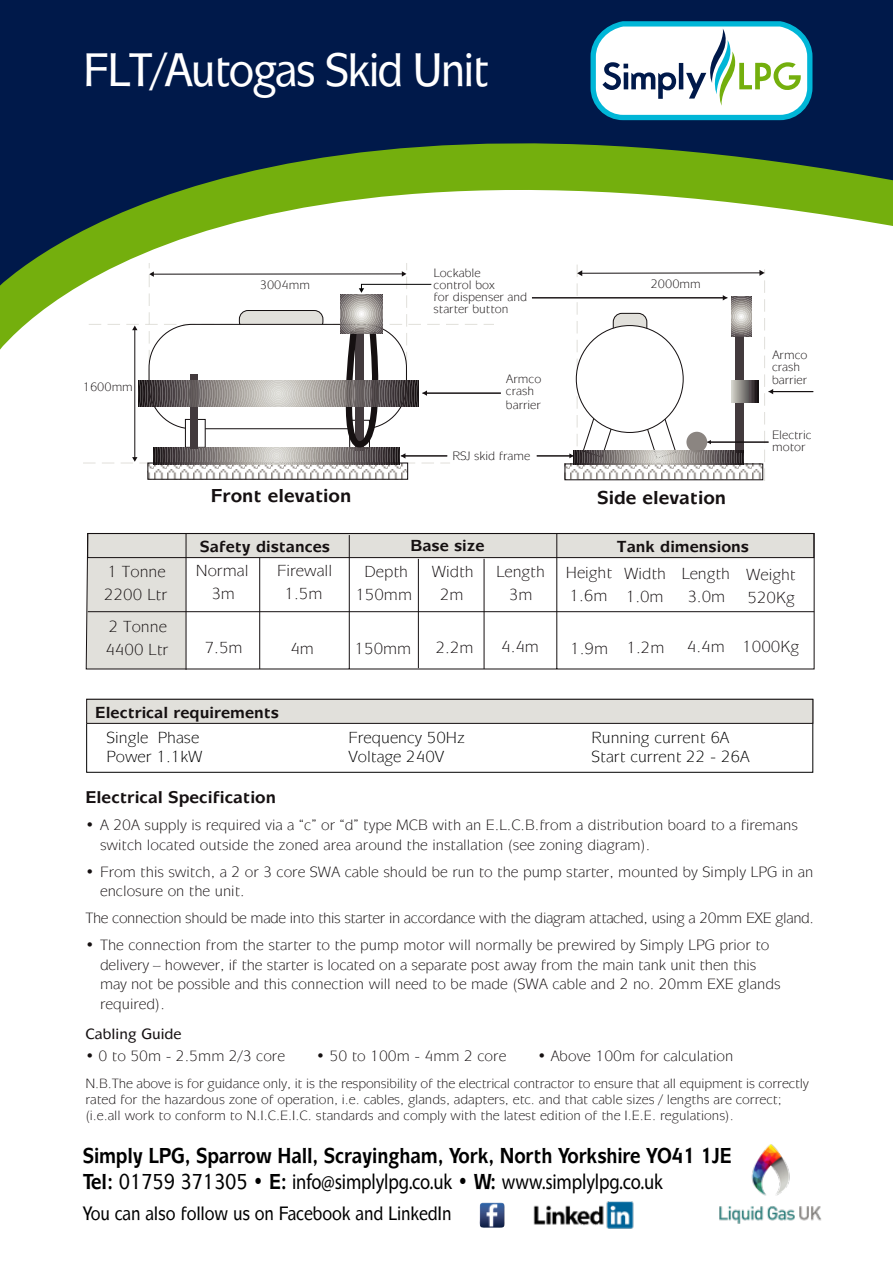
<style>
.page{position:relative;width:893px;height:1263px;background:#fff}
.page>*{position:absolute;margin:0;border:0;box-sizing:border-box;transform-origin:0 0}
.t1{font:500 47.25px "Mixage IT Cby BT";letter-spacing:-.05em;color:#fff;scale:.91 1}
.t2{font:700 21.75px "Mixage IT Cby BT";letter-spacing:-.01em;color:#000;scale:.85 1}
.t3{font:21.75px "Myriad Pro";letter-spacing:-.01em;color:#000;scale:.85 1}
.t4{font:500 19.5px "Mixage IT Cby BT";letter-spacing:-.01em;color:#000;scale:.85 1}
.t5{font:700 18.75px "Mixage IT Cby BT";color:#151011}
.t6{font:700 17.1px "Mixage IT Cby BT";color:#151011}
.t7{font:16.05px/23px "Mixage IT Cby BT";color:#151011}
.t8{font:16.05px "Mixage IT Cby BT";color:#000}
.t9{font:700 16.05px "Mixage IT Cby BT";color:#151011}
.t10{font:15px/19.5px "Mixage IT Cby BT";color:#151011}
.t11{font:15px "Mixage IT Cby BT";letter-spacing:-.025em;color:#151011}
.t12{font:500 15px "Mixage IT Cby BT";color:#151011}
.t13{font:13.5px/16.2px "Mixage IT Cby BT";letter-spacing:-.005em;color:#151011}
.t14{font:12.15px/12.1px "Mixage IT Cby BT";color:#151011}
.s1{font-family:"Mixage IT Cby BT";font-weight:700}
.s2{font-family:"Mixage IT Cby BT";font-weight:500}
.s3{font-family:"Mixage IT Cby BT"}
</style>
<div class="page">
<svg style="left:0;top:298px;width:569px;height:52px"></svg>
<svg style="left:0;top:0;width:893px;height:298px;fill:#00194a"></svg>
<div style="left:591px;top:21px;width:221px;height:99px;border:5px solid #00b6d7;border-radius:31px"></div>
<svg style="left:596px;top:24px;width:205px;height:94px"></svg>
<div style="left:86px;top:699px;width:727px;height:74px;border:1px solid #000"></div>
<svg style="left:147px;top:464px;width:261px;height:16px"></svg>
<svg style="left:564px;top:463px;width:5px;height:17px"></svg>
<hr style="left:532px;top:297px;width:192px;height:1px;background:#151011">
<hr style="left:426px;top:393px;width:75px;height:1px;background:#151011">
<hr style="left:772px;top:391px;width:41px;height:1px;background:#151011">
<hr style="left:537px;top:455px;width:33px;height:1px;background:#151011">
<svg style="left:83px;top:263px;width:411px;height:201px"></svg>
<svg style="left:569px;top:263px;width:204px;height:218px"></svg>
<svg style="left:85px;top:533px;width:730px;height:137px"></svg>
<hr style="left:186px;top:533px;width:1px;height:137px;background:#151011">
<div style="left:87px;top:699px;width:726px;height:24px;background:#e1e0db"></div>
<div style="left:86px;top:699px;width:727px;height:25px;border:1px solid #151011"></div>
<img style="left:479px;top:1203px;width:26px;height:25px">
<img style="left:533px;top:1201px;width:101px;height:28px">
<img style="left:719px;top:1144px;width:103px;height:80px">
<h1 class="t1" style="left:83px;top:41px;width:448px">FLT/Autogas Skid Unit</h1>
<p class="t14" style="left:83px;top:380px;width:52px">1600mm</p>
<p class="t7" style="left:104px;top:560px;width:65px">1 Tonne<br>2200 Ltr</p>
<p class="t7" style="left:105px;top:616px;width:65px;line-height:22.5px">2 Tonne<br>4400 Ltr</p>
<p class="t14" style="left:434px;top:267px;width:95px">Lockable<br>control box<br>for dispenser and starter button</p>
<p class="t14" style="left:260px;top:279px;width:52px">3004mm</p>
<p class="t14" style="left:651px;top:278px;width:52px">2000mm</p>
<p class="t14" style="left:506px;top:373px;width:37px;line-height:12.8px">Armco crash barrier</p>
<p class="t14" style="left:452px;top:450px;width:80px">RSJ skid frame</p>
<p class="t5" style="left:211px;top:484px;width:142px">Front elevation</p>
<p class="t5" style="left:597px;top:485px;width:131px">Side elevation</p>
<p class="t9" style="left:200px;top:536px;width:132px">Safety distances</p>
<p class="t9" style="left:410px;top:536px;width:76px">Base size</p>
<p class="t9" style="left:617px;top:537px;width:134px">Tank dimensions</p>
<p class="t14" style="left:772px;top:348px;width:37px;line-height:12.8px">Armco crash barrier</p>
<p class="t14" style="left:772px;top:429px;width:41px">Electric motor</p>
<p class="t7" style="left:196px;top:559px;width:54px">Normal</p>
<p class="t7" style="left:277px;top:559px;width:57px">Firewall</p>
<p class="t7" style="left:211px;top:582px;width:25px">3m</p>
<p class="t7" style="left:285px;top:582px;width:39px">1.5m</p>
<p class="t7" style="left:355px;top:560px;width:58px;text-align:center">Depth<br>150mm</p>
<p class="t7" style="left:432px;top:560px;width:44px;text-align:center">Width<br>2m</p>
<p class="t7" style="left:496px;top:560px;width:50px;text-align:center">Length<br>3m</p>
<p class="t7" style="left:566px;top:561px;width:48px">Height<br>1.6m</p>
<p class="t7" style="left:681px;top:562px;width:50px;line-height:22.5px;text-align:center">Length<br>3.0m</p>
<p class="t7" style="left:624px;top:562px;width:44px">Width<br>1.0m</p>
<p class="t7" style="left:746px;top:563px;width:51px;line-height:22.5px">Weight<br>520Kg</p>
<p class="t7" style="left:205px;top:636px;width:39px">7.5m</p>
<p class="t7" style="left:290px;top:637px;width:25px">4m</p>
<p class="t7" style="left:355px;top:637px;width:58px">150mm</p>
<p class="t7" style="left:436px;top:636px;width:39px">2.2m</p>
<p class="t7" style="left:501px;top:635px;width:39px">4.4m</p>
<p class="t7" style="left:570px;top:637px;width:96px">1.9m 1.2m</p>
<p class="t7" style="left:687px;top:635px;width:114px">4.4m 1000Kg</p>
<p class="t9" style="left:95px;top:702px;width:185px">Electrical requirements</p>
<p class="t8" style="left:107px;top:727px;width:94px">Single Phase</p>
<p class="t8" style="left:348px;top:727px;width:118px">Frequency 50Hz</p>
<p class="t8" style="left:592px;top:727px;width:139px">Running current 6A</p>
<p class="t8" style="left:107px;top:747px;width:98px">Power 1.1kW</p>
<p class="t8" style="left:348px;top:747px;width:97px">Voltage 240V</p>
<p class="t8" style="left:592px;top:747px;width:160px">Start current 22 - 26A</p>
<p class="t6" style="left:85px;top:787px;width:192px">Electrical Specification</p>
<p class="t10" style="left:100px;top:815px;width:699px;text-indent:-15px">• A 20A supply is required via a “c” or “d” type MCB with an E.L.C.B.from a distribution board to a firemans switch located outside the zoned area around the installation (see zoning diagram).</p>
<p class="t10" style="left:100px;top:862px;width:715px;text-indent:-15px">• From this switch, a 2 or 3 core SWA cable should be run to the pump starter, mounted by Simply LPG in an enclosure on the unit.</p>
<p class="t11" style="left:85px;top:909px;width:730px">The connection should be made into this starter in accordance with the diagram attached, using a 20mm EXE gland.</p>
<p class="t10" style="left:100px;top:935px;width:682px;text-indent:-15px">• The connection from the starter to the pump motor will normally be prewired by Simply LPG prior to delivery – however, if the starter is located on a separate post away from the main tank unit then this may not be possible and this connection will need to be made (SWA cable and 2 no. 20mm EXE glands required).</p>
<p class="t12" style="left:85px;top:1024px;width:98px">Cabling Guide</p>
<p class="t10" style="left:85px;top:1046px;width:201px">• 0 to 50m - 2.5mm 2/3 core</p>
<p class="t10" style="left:316px;top:1046px;width:192px">• 50 to 100m - 4mm 2 core</p>
<p class="t10" style="left:537px;top:1046px;width:197px">• Above 100m for calculation</p>
<p class="t13" style="left:85px;top:1075px;width:725px">N.B.The above is for guidance only, it is the responsibility of the electrical contractor to ensure that all equipment is correctly rated for the hazardous zone of operation, i.e. cables, glands, adapters, etc. and that cable sizes / lengths are correct; (i.e.all work to conform to N.I.C.E.I.C. standards and comply with the latest edition of the I.E.E. regulations).</p>
<h2 class="t2" style="left:83px;top:1142px;width:765px">Simply LPG, Sparrow Hall, Scrayingham, York, North Yorkshire YO41 1JE</h2>
<h2 class="t3" style="left:83px;top:1169px;width:684px"><span class="s1">Tel:</span> <span class="s2">01759 371305</span> <span class="s3">•</span> <span class="s1">E:</span> info@simplylpg.co.uk <span class="s2">•</span> <span class="s1">W:</span> www.simplylpg.co.uk</h2>
<h3 class="t4" style="left:83px;top:1202px;width:435px">You can also follow us on Facebook and LinkedIn</h3>
</div>
